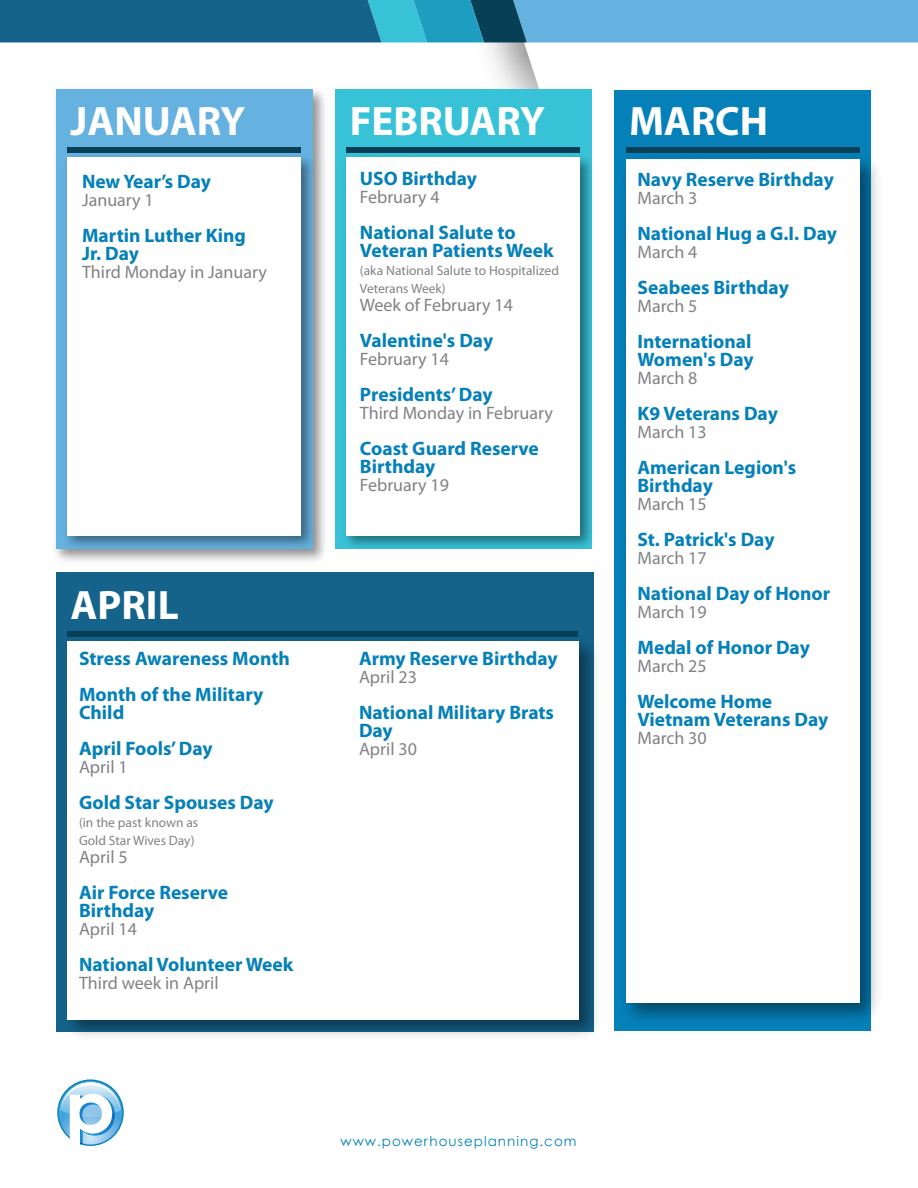
<style>
.page{position:relative;width:918px;height:1188px;background:#fff}
.page>*{position:absolute;margin:0;border:0;box-sizing:border-box;transform-origin:0 0}
.t1{font:700 71.4px "Century Gothic";color:#fff;scale:1.08 1}
.t2{font:700 41.25px "Myriad Pro";color:#fff}
.t3{font:700 19.5px/18px "Myriad Pro";color:#0580b9}
.t4{font:18px "Myriad Pro";color:#808285}
.t5{font:13.5px/18px "Myriad Pro";color:#808285}
.t6{font:13.5px "Century Gothic";letter-spacing:.075em;color:#0580b9}
</style>
<div class="page">
<svg style="left:227px;top:42px;width:691px;height:14px"></svg>
<svg style="left:0;top:0;width:918px;height:42px"></svg>
<svg style="left:57px;top:1079px;width:67px;height:67px"></svg>
<img style="left:55px;top:89px;width:270px;height:472px">
<div style="left:56px;top:90px;width:257px;height:459px;background:#65b1e0"></div>
<div style="left:335px;top:90px;width:257px;height:459px;background:#38c2d8"></div>
<svg style="left:614px;top:90px;width:257px;height:940px;fill:#047fb8"></svg>
<div style="left:56px;top:573px;width:537px;height:459px;background:#15638b"></div>
<img style="left:60px;top:150px;width:259px;height:404px">
<div style="left:67px;top:157px;width:234px;height:378px;background:#fff"></div>
<div style="left:67px;top:147px;width:233px;height:6px;background:#074056"></div>
<img style="left:346px;top:150px;width:246px;height:397px">
<div style="left:346px;top:157px;width:234px;height:378px;background:#fff"></div>
<div style="left:347px;top:147px;width:233px;height:6px;background:#074056"></div>
<div style="left:626px;top:159px;width:234px;height:844px;background:#fff"></div>
<div style="left:626px;top:147px;width:233px;height:6px;background:#074056"></div>
<img style="left:67px;top:630px;width:530px;height:406px">
<div style="left:67px;top:641px;width:512px;height:378px;background:#fff"></div>
<div style="left:67px;top:631px;width:511px;height:6px;background:#074056"></div>
<h2 class="t2" style="left:71px;top:94px;width:176px">JANUARY</h2>
<h2 class="t2" style="left:350px;top:94px;width:197px">FEBRUARY</h2>
<h2 class="t2" style="left:629px;top:94px;width:140px">MARCH</h2>
<p class="t3" style="left:82px;top:172px;width:131px">New Year’s Day</p>
<p class="t4" style="left:82px;top:189px;width:73px">January 1</p>
<p class="t3" style="left:82px;top:226px;width:166px">Martin Luther King<br>Jr. Day</p>
<p class="t4" style="left:82px;top:261px;width:186px">Third Monday in January</p>
<h2 class="t2" style="left:71px;top:578px;width:110px">APRIL</h2>
<p class="t3" style="left:79px;top:640px;width:212px;line-height:36px">Stress Awareness Month<br>Month of the Military</p>
<p class="t3" style="left:79px;top:694px;width:135px;line-height:36px">Child<br>April Fools’ Day</p>
<p class="t4" style="left:79px;top:756px;width:50px">April 1</p>
<p class="t3" style="left:79px;top:793px;width:196px">Gold Star Spouses Day</p>
<p class="t5" style="left:79px;top:813px;width:121px">(in the past known as<br>Gold Star Wives Day)</p>
<p class="t4" style="left:79px;top:846px;width:50px">April 5</p>
<p class="t3" style="left:79px;top:883px;width:151px">Air Force Reserve<br>Birthday</p>
<p class="t4" style="left:79px;top:918px;width:59px">April 14</p>
<p class="t3" style="left:79px;top:955px;width:216px">National Volunteer Week</p>
<p class="t4" style="left:79px;top:972px;width:141px">Third week in April</p>
<h1 class="t1" style="left:65px;top:1062px;width:49px">p</h1>
<p class="t3" style="left:360px;top:169px;width:119px">USO Birthday</p>
<p class="t4" style="left:360px;top:186px;width:81px">February 4</p>
<p class="t3" style="left:360px;top:223px;width:195px">National Salute to<br>Veteran Patients Week</p>
<p class="t5" style="left:360px;top:261px;width:200px">(aka National Salute to Hospitalized<br>Veterans Week)</p>
<p class="t4" style="left:360px;top:294px;width:154px">Week of February 14</p>
<p class="t3" style="left:360px;top:331px;width:135px">Valentine's Day</p>
<p class="t4" style="left:360px;top:348px;width:91px">February 14</p>
<p class="t3" style="left:360px;top:385px;width:134px">Presidents’ Day</p>
<p class="t4" style="left:360px;top:402px;width:194px">Third Monday in February</p>
<p class="t3" style="left:360px;top:439px;width:180px">Coast Guard Reserve<br>Birthday</p>
<p class="t4" style="left:360px;top:474px;width:91px">February 19</p>
<p class="t3" style="left:359px;top:649px;width:200px">Army Reserve Birthday</p>
<p class="t4" style="left:359px;top:666px;width:59px">April 23</p>
<p class="t3" style="left:359px;top:703px;width:197px">National Military Brats<br>Day</p>
<p class="t4" style="left:359px;top:738px;width:59px">April 30</p>
<p class="t6" style="left:340px;top:1133px;width:238px">www.powerhouseplanning.com</p>
<p class="t3" style="left:638px;top:170px;width:198px">Navy Reserve Birthday</p>
<p class="t4" style="left:638px;top:187px;width:62px">March 3</p>
<p class="t3" style="left:638px;top:224px;width:201px">National Hug a G.I. Day</p>
<p class="t4" style="left:638px;top:241px;width:62px">March 4</p>
<p class="t3" style="left:638px;top:278px;width:153px">Seabees Birthday</p>
<p class="t4" style="left:638px;top:295px;width:62px">March 5</p>
<p class="t3" style="left:638px;top:332px;width:118px">International<br>Women's Day</p>
<p class="t4" style="left:638px;top:367px;width:62px">March 8</p>
<p class="t3" style="left:638px;top:404px;width:142px">K9 Veterans Day</p>
<p class="t4" style="left:638px;top:421px;width:71px">March 13</p>
<p class="t3" style="left:638px;top:458px;width:160px">American Legion's<br>Birthday</p>
<p class="t4" style="left:638px;top:493px;width:71px">March 15</p>
<p class="t3" style="left:638px;top:530px;width:139px">St. Patrick's Day</p>
<p class="t4" style="left:638px;top:547px;width:71px">March 17</p>
<p class="t3" style="left:638px;top:584px;width:194px">National Day of Honor</p>
<p class="t4" style="left:638px;top:601px;width:71px">March 19</p>
<p class="t3" style="left:638px;top:638px;width:174px">Medal of Honor Day</p>
<p class="t4" style="left:638px;top:655px;width:71px">March 25</p>
<p class="t3" style="left:638px;top:692px;width:192px">Welcome Home<br>Vietnam Veterans Day</p>
<p class="t4" style="left:638px;top:727px;width:71px">March 30</p>
</div>
